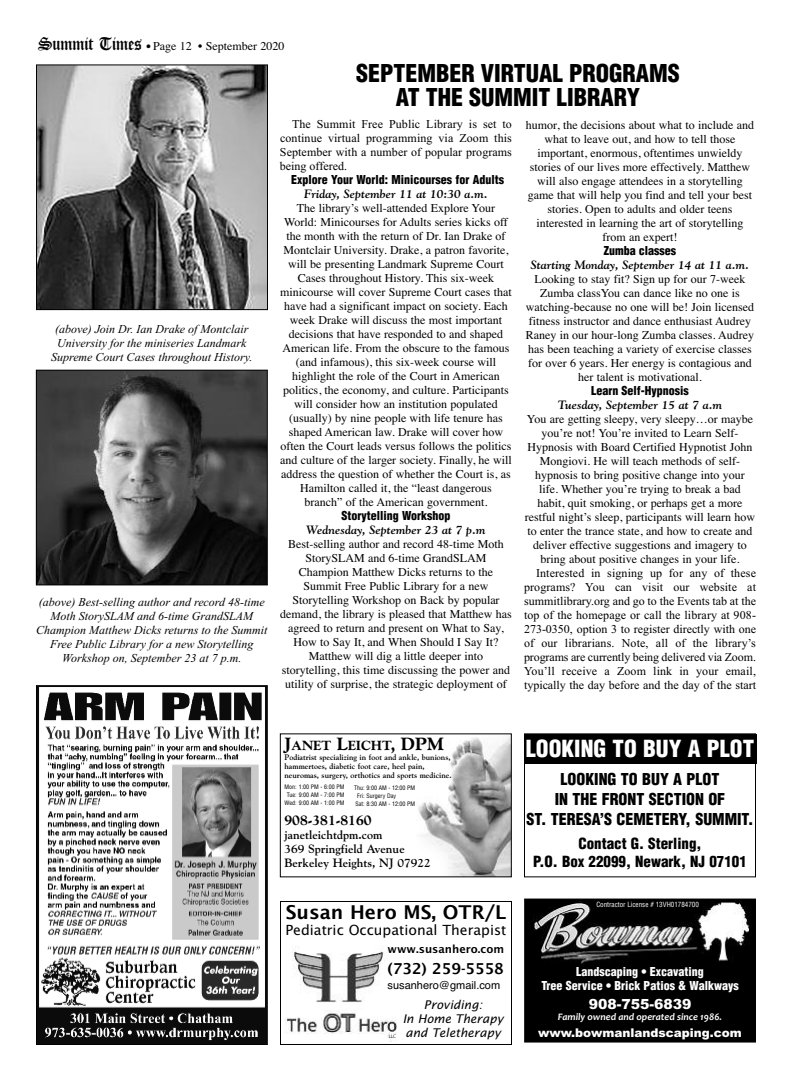
<style>
.page{position:relative;width:792px;height:1080px;background:#fff}
.page>*{position:absolute;margin:0;border:0;box-sizing:border-box;transform-origin:0 0}
.t1{font:900 condensed 24px/24px "Helvetica";color:#000;text-align:center}
.t2{font:900 condensed 23px "Helvetica";color:#fff}
.t3{font:600 19px "Lucida Sans";color:#000}
.t4{font:900 condensed 16px/20px "Helvetica";color:#000;text-align:center}
.t5{font:900 condensed 15px/18px "Helvetica";color:#000;text-align:center}
.t6{font:600 15px "Lucida Sans";color:#000}
.t7{font:14px "Lucida Sans";color:#000}
.t8{font:800 14px "Goudy";color:#000}
.t9{font:900 14px "Arial";color:#fff}
.t10{font:800 13.5px "Goudy";color:#000}
.t11{font:12px/14px "Times";color:#000;text-align:center}
.t12{font:12px/14px "Times New Roman";letter-spacing:.005em;color:#000;text-align:justify}
.t13{font:italic 12px/14px "Times New Roman";color:#000;text-align:center}
.t14{font:italic 700 12px "Goudy";color:#000}
.t15{font:900 condensed 12px "Helvetica";color:#000}
.t16{font:700 12px/14px "Goudy";color:#000}
.t17{font:900 condensed 12px/14px "Helvetica";color:#fff;text-align:center}
.t18{font:italic 12px/14px "Lucida Sans";color:#000;text-align:center}
.t19{font:900 12px "Arial";color:#fff}
.t20{font:11px "Helvetica";color:#000}
.t21{font:600 11px "Lucida Sans";color:#000}
.t22{font:italic 700 10px "Candara";color:#fff}
.t23{font:700 8px/9px "Goudy";color:#000}
.t24{font:condensed 7px "Helvetica";color:#fff}
.t25{font:condensed 6px/8px "Helvetica";color:#000;text-align:center}
.s1{font-family:"Manuscript Regular SWFTE";font-size:20px}
.s2{font-family:"Futura";font-weight:700;font-stretch:condensed;font-size:10px}
.s3{font-size:18px}
</style>
<div class="page">
<div style="left:280px;top:901px;width:232px;height:144px;border:1px solid #000"></div>
<img style="left:285px;top:947px;width:112px;height:94px">
<img style="left:38px;top:687px;width:228px;height:356px">
<div style="left:36px;top:685px;width:232px;height:360px;border:1px solid #000"></div>
<img style="left:418px;top:736px;width:92px;height:139px">
<div style="left:280px;top:733px;width:232px;height:144px;border:1px solid #000"></div>
<div style="left:524px;top:733px;width:232px;height:144px;border:1px solid #000"></div>
<div style="left:524px;top:734px;width:232px;height:30px;background:#000"></div>
<img style="left:526px;top:901px;width:228px;height:140px">
<div style="left:524px;top:899px;width:232px;height:144px;border:1px solid #000"></div>
<img style="left:38px;top:66px;width:228px;height:242px">
<div style="left:36px;top:64px;width:232px;height:246px;border:1px solid #000"></div>
<img style="left:38px;top:372px;width:228px;height:211px">
<div style="left:36px;top:370px;width:232px;height:215px;border:1px solid #000"></div>
<p class="t11" style="left:38px;top:39px;width:248px"><span class="s1">Summit Times</span> <span class="s2">•</span> Page 12 • September 2020</p>
<p class="t13" style="left:51px;top:322px;width:203px">(above) Join Dr. Ian Drake of Montclair<br>University for the miniseries Landmark<br>Supreme Court Cases throughout History.</p>
<p class="t13" style="left:36px;top:595px;width:233px">(above) Best-selling author and record 48-time Moth StorySLAM and 6-time GrandSLAM Champion Matthew Dicks returns to the Summit Free Public Library for a new Storytelling Workshop on, September 23 at 7 p.m.</p>
<h1 class="t1" style="left:356px;top:62px;width:325px">SEPTEMBER VIRTUAL PROGRAMS<br>AT THE SUMMIT LIBRARY</h1>
<p class="t12" style="left:280px;top:117px;width:234px;text-indent:12px">The Summit Free Public Library is set to continue virtual programming via Zoom this September with a number of popular programs being offered.</p>
<p class="t15" style="left:291px;top:173px;width:214px">Explore Your World: Minicourses for Adults</p>
<p class="t14" style="left:304px;top:187px;width:185px">Friday, September 11 at 10:30 a.m.</p>
<p class="t11" style="left:280px;top:201px;width:233px">The library’s well-attended Explore Your World: Minicourses for Adults series kicks off the month with the return of Dr. Ian Drake of Montclair University. Drake, a patron favorite, will be presenting Landmark Supreme Court Cases throughout History. This six-week minicourse will cover Supreme Court cases that have had a significant impact on society. Each week Drake will discuss the most important decisions that have responded to and shaped American life. From the obscure to the famous (and infamous), this six-week course will highlight the role of the Court in American politics, the economy, and culture. Participants will consider how an institution populated (usually) by nine people with life tenure has shaped American law. Drake will cover how often the Court leads versus follows the politics and culture of the larger society. Finally, he will address the question of whether the Court is, as Hamilton called it, the “least dangerous branch” of the American government.</p>
<p class="t15" style="left:341px;top:509px;width:111px">Storytelling Workshop</p>
<p class="t14" style="left:306px;top:523px;width:181px">Wednesday, September 23 at 7 p.m</p>
<p class="t11" style="left:280px;top:537px;width:233px">Best-selling author and record 48-time Moth StorySLAM and 6-time GrandSLAM Champion Matthew Dicks returns to the Summit Free Public Library for a new Storytelling Workshop on Back by popular demand, the library is pleased that Matthew has agreed to return and present on What to Say, How to Say It, and When Should I Say It?<br>Matthew will dig a little deeper into storytelling, this time discussing the power and utility of surprise, the strategic deployment of</p>
<p class="t11" style="left:526px;top:118px;width:230px">humor, the decisions about what to include and what to leave out, and how to tell those important, enormous, oftentimes unwieldy stories of our lives more effectively. Matthew will also engage attendees in a storytelling game that will help you find and tell your best stories. Open to adults and older teens interested in learning the art of storytelling from an expert!</p>
<p class="t15" style="left:604px;top:244px;width:74px">Zumba classes</p>
<p class="t14" style="left:531px;top:258px;width:220px">Starting Monday, September 14 at 11 a.m.</p>
<p class="t11" style="left:526px;top:272px;width:230px">Looking to stay fit? Sign up for our 7-week Zumba classYou can dance like no one is watching-because no one will be! Join licensed fitness instructor and dance enthusiast Audrey Raney in our hour-long Zumba classes. Audrey has been teaching a variety of exercise classes for over 6 years. Her energy is contagious and her talent is motivational.</p>
<p class="t15" style="left:591px;top:384px;width:99px">Learn Self-Hypnosis</p>
<p class="t14" style="left:558px;top:398px;width:166px">Tuesday, September 15 at 7 a.m</p>
<p class="t11" style="left:525px;top:412px;width:232px">You are getting sleepy, very sleepy…or maybe you’re not! You’re invited to Learn Self-Hypnosis with Board Certified Hypnotist John Mongiovi. He will teach methods of self&shy;hypnosis to bring positive change into your life. Whether you’re trying to break a bad habit, quit smoking, or perhaps get a more restful night’s sleep, participants will learn how to enter the trance state, and how to create and deliver effective suggestions and imagery to bring about positive changes in your life.</p>
<p class="t12" style="left:524px;top:566px;width:234px;text-indent:12px">Interested in signing up for any of these programs? You can visit our website at summitlibrary.org and go to the Events tab at the top of the homepage or call the library at 908- 273-0350, option 3 to register directly with one of our librarians. Note, all of the library’s programs are currently being delivered via Zoom.<br>You’ll receive a Zoom link in your email, typically the day before and the day of the start</p>
<p class="t10" style="left:284px;top:740px;width:161px"><span class="s3">J</span>ANET <span class="s3">L</span>EICHT<span class="s3">, DPM</span></p>
<p class="t23" style="left:284px;top:752px;width:169px">Podiatrist specializing in foot and ankle, bunions, hammertoes, diabetic foot care, heel pain, neuromas, surgery, orthotics and sports medicine.</p>
<p class="t8" style="left:284px;top:815px;width:89px">908-381-8160</p>
<p class="t16" style="left:284px;top:828px;width:148px">janetleichtdpm.com<br>369 Springfield Avenue<br>Berkeley Heights, NJ 07922</p>
<p class="t25" style="left:284px;top:783px;width:61px">Mon: 1:00 PM - 6:00 PM<br>Tue: 9:00 AM - 7:00 PM<br>Wed: 9:00 AM - 1:00 PM</p>
<p class="t25" style="left:354px;top:784px;width:63px;text-align:left">Thu: 9:00 AM - 12:00 PM<br>Fri: Surgery Day<br>Sat: 8:30 AM - 12:00 PM</p>
<h3 class="t3" style="left:286px;top:901px;width:222px">Susan Hero MS, OTR/L</h3>
<p class="t7" style="left:286px;top:922px;width:222px">Pediatric Occupational Therapist</p>
<p class="t21" style="left:388px;top:943px;width:118px">www.susanhero.com</p>
<p class="t6" style="left:388px;top:960px;width:118px">(732) 259-5558</p>
<p class="t20" style="left:388px;top:978px;width:114px">susanhero@gmail.com</p>
<p class="t18" style="left:403px;top:998px;width:102px">Providing:<br>In Home Therapy and Teletherapy</p>
<h2 class="t2" style="left:526px;top:736px;width:230px">LOOKING TO BUY A PLOT</h2>
<h3 class="t4" style="left:527px;top:769px;width:228px">LOOKING TO BUY A PLOT<br>IN THE FRONT SECTION OF<br>ST. TERESA’S CEMETERY, SUMMIT.</h3>
<p class="t5" style="left:533px;top:834px;width:215px">Contact G. Sterling,<br>P.O. Box 22099, Newark, NJ 07101</p>
<p class="t24" style="left:596px;top:900px;width:104px">Contractor License # 13VH01784700</p>
<p class="t17" style="left:541px;top:965px;width:199px">Landscaping • Excavating<br>Tree Service • Brick Patios &amp; Walkways</p>
<p class="t9" style="left:589px;top:996px;width:104px">908-755-6839</p>
<p class="t22" style="left:558px;top:1010px;width:166px">Family owned and operated since 1986.</p>
<p class="t19" style="left:538px;top:1025px;width:205px">www.bowmanlandscaping.com</p>
</div>
